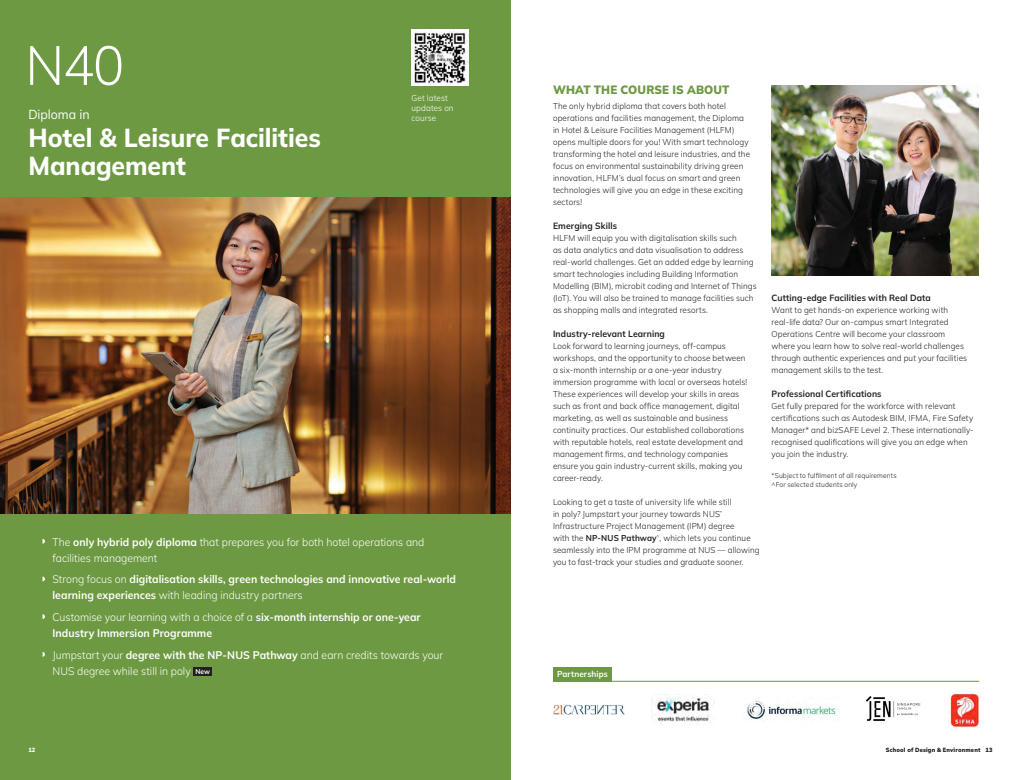
<style>
.page{position:relative;width:1021px;height:780px;background:#fff}
.page>*{position:absolute;margin:0;border:0;box-sizing:border-box;transform-origin:0 0}
.Course_Code{font:300 55px "Mulish";color:#fff;scale:.95 1}
.t1{font:800 26px/28px "Mulish";letter-spacing:-.005em;color:#fff;scale:.95 1}
.t2{font:13px "Mulish";color:#fff;scale:.95 1}
.Main_Subhead_12_points_Mulish_black{font:900 12px "Mulish";letter-spacing:.005em;color:#6d9942;scale:.95 1}
.Dip_Intro_11_points_Mulish{font:700 11px/16px "Mulish";letter-spacing:.005em;color:#fff;scale:.95 1}
.Dip_Intro_11_points_Mulish-2{font:300 11px/16px "Mulish";color:#fff;scale:.95 1}
.Subhead_9_points_Mulish_Bold{font:700 9px "Mulish";letter-spacing:.015em;color:#231f20;scale:.95 1}
.Body_text_8_5_points_Mulish_Light{font:300 8.5px/12px "Mulish";letter-spacing:.01em;color:#231f20;scale:.95 1}
.Body_text_8_5_points_Mulish_Light-2{font:300 8.5px/10px "Mulish";letter-spacing:.015em;color:#fff;scale:.95 1}
.Body_text_8_5_points_Mulish_Light-3{font:700 8.5px "Mulish";letter-spacing:.015em;color:#fff;scale:.95 1}
.Contact_US_8_points_Mulish{font:300 7px "Mulish";letter-spacing:.02em;color:#231f20;scale:.95 1}
.t3{font:700 7px "Mulish";color:#fff;scale:.95 1}
.t4{font:900 6px "Mulish";letter-spacing:.035em;color:#231f20;scale:.95 1}
.t5{font:900 6px "Mulish";color:#fff;scale:.95 1}
.s1{font-weight:700}
.s2{font-weight:300}
</style>
<div class="page">
<div style="left:0;top:0;width:510px;height:780px;background:#6d9942"></div>
<img style="left:0;top:197px;width:510px;height:317px">
<div style="left:193px;top:667px;width:19px;height:8px;background:#231f20"></div>
<img style="left:411px;top:29px;width:57px;height:57px">
<img style="left:771px;top:85px;width:207px;height:191px">
<div style="left:553px;top:667px;width:58px;height:14px;background:#6d9942"></div>
<hr style="left:553px;top:681px;width:425px;height:1px;background:#6d9942">
<img style="left:948px;top:691px;width:32px;height:36px">
<img style="left:866px;top:696px;width:55px;height:25px">
<img style="left:553px;top:704px;width:71px;height:10px">
<img style="left:657px;top:694px;width:53px;height:30px">
<img style="left:744px;top:700px;width:95px;height:20px">
<p class="Course_Code" style="left:25px;top:28px;width:106px">N40</p>
<p class="t2" style="left:28px;top:105px;width:66px">Diploma in</p>
<p class="t1" style="left:28px;top:123px;width:309px">Hotel &amp; Leisure Facilities<br>Management</p>
<p class="Body_text_8_5_points_Mulish_Light-2" style="left:411px;top:92px;width:46px">Get latest updates on course</p>
<p class="Dip_Intro_11_points_Mulish-2" style="left:53px;top:533px;width:393px">The <span class="s1">only hybrid poly diploma</span> that prepares you for both hotel operations and facilities management</p>
<p class="Dip_Intro_11_points_Mulish" style="left:53px;top:571px;width:426px"><span class="s2">Strong focus on</span> digitalisation skills, green technologies and innovative real-world learning experiences <span class="s2">with leading industry partners</span></p>
<p class="Dip_Intro_11_points_Mulish" style="left:53px;top:608px;width:389px"><span class="s2">Customise your learning with a choice of a</span> six-month internship or one-year<br>Industry Immersion Programme</p>
<p class="Dip_Intro_11_points_Mulish-2" style="left:53px;top:646px;width:413px">Jumpstart your <span class="s1">degree with the NP-NUS Pathway</span> and earn credits towards your<br>NUS degree while still in poly</p>
<p class="t3" style="left:195px;top:666px;width:17px">New</p>
<p class="t5" style="left:28px;top:745px;width:9px">12</p>
<p class="Main_Subhead_12_points_Mulish_black" style="left:553px;top:81px;width:187px">WHAT THE COURSE IS ABOUT</p>
<p class="Body_text_8_5_points_Mulish_Light" style="left:553px;top:100px;width:209px">The only hybrid diploma that covers both hotel operations and facilities management, the Diploma in Hotel &amp; Leisure Facilities Management (HLFM) opens multiple doors for you! With smart technology transforming the hotel and leisure industries, and the focus on environmental sustainability driving green innovation, HLFM’s dual focus on smart and green technologies will give you an edge in these exciting sectors!</p>
<p class="Subhead_9_points_Mulish_Bold" style="left:553px;top:219px;width:69px">Emerging Skills</p>
<p class="Body_text_8_5_points_Mulish_Light" style="left:553px;top:232px;width:216px">HLFM will equip you with digitalisation skills such<br>as data analytics and data visualisation to address real-world challenges. Get an added edge by learning smart technologies including Building Information Modelling (BIM), microbit coding and Internet of Things (IoT). You will also be trained to manage facilities such as shopping malls and integrated resorts.</p>
<p class="Subhead_9_points_Mulish_Bold" style="left:553px;top:327px;width:119px">Industry-relevant Learning</p>
<p class="Body_text_8_5_points_Mulish_Light" style="left:553px;top:340px;width:206px">Look forward to learning journeys, off-campus workshops, and the opportunity to choose between a six-month internship or a one-year industry immersion programme with local or overseas hotels!<br>These experiences will develop your skills in areas such as front and back office management, digital marketing, as well as sustainable and business continuity practices. Our established collaborations with reputable hotels, real estate development and management firms, and technology companies ensure you gain industry-current skills, making you career-ready.</p>
<p class="Body_text_8_5_points_Mulish_Light" style="left:553px;top:496px;width:219px">Looking to get a taste of university life while still<br>in poly? Jumpstart your journey towards NUS’ Infrastructure Project Management (IPM) degree<br>with the <span class="s1">NP-NUS Pathway</span><sup>^</sup>, which lets you continue seamlessly into the IPM programme at NUS — allowing you to fast-track your studies and graduate sooner.</p>
<p class="Subhead_9_points_Mulish_Bold" style="left:771px;top:291px;width:169px">Cutting-edge Facilities with Real Data</p>
<p class="Body_text_8_5_points_Mulish_Light" style="left:771px;top:303px;width:207px">Want to get hands-on experience working with real-life data? Our on-campus smart Integrated Operations Centre will become your classroom where you learn how to solve real-world challenges through authentic experiences and put your facilities management skills to the test.</p>
<p class="Subhead_9_points_Mulish_Bold" style="left:771px;top:387px;width:117px">Professional Certifications</p>
<p class="Body_text_8_5_points_Mulish_Light" style="left:771px;top:399px;width:214px">Get fully prepared for the workforce with relevant certifications such as Autodesk BIM, IFMA, Fire Safety Manager* and bizSAFE Level 2. These internationally&shy;recognised qualifications will give you an edge when you join the industry.</p>
<p class="Contact_US_8_points_Mulish" style="left:771px;top:470px;width:133px">*Subject to fulfilment of all requirements</p>
<p class="Contact_US_8_points_Mulish" style="left:771px;top:479px;width:92px">^For selected students only</p>
<p class="Body_text_8_5_points_Mulish_Light-3" style="left:557px;top:668px;width:55px">Partnerships</p>
<p class="t4" style="left:885px;top:745px;width:114px">School of Design &amp; Environment 13</p>
</div>
